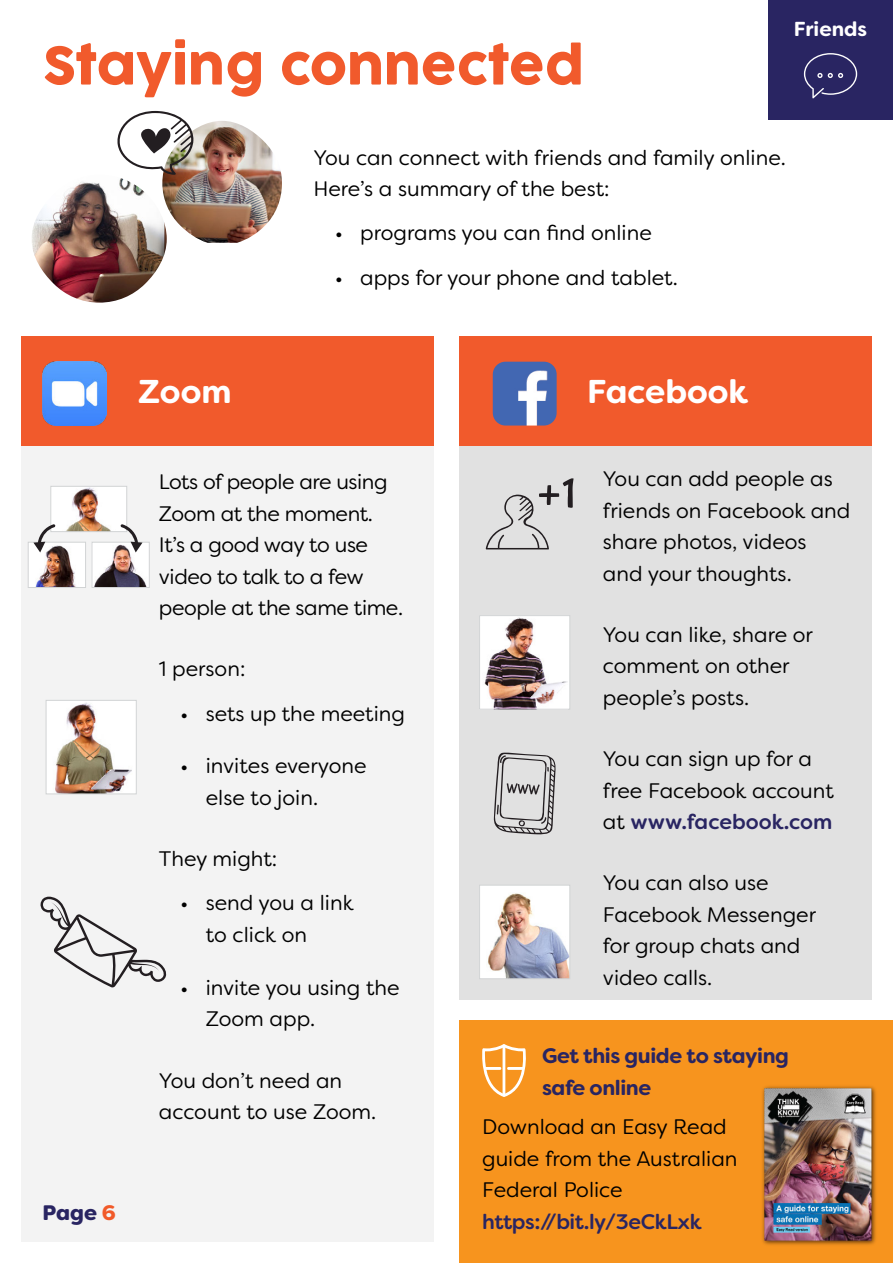
<style>
.page{position:relative;width:893px;height:1263px;background:#fff}
.page>*{position:absolute;margin:0;border:0;box-sizing:border-box;transform-origin:0 0}
.Heading_2{font:51px "Cocogoose Pro";color:#f15a2c}
.Heading_3_white{font:700 33px "Filson Soft";color:#fff}
.t1{font:21px/31.5px "Filson Soft";color:#000}
.t2{font:21px/31.5px "Filson Soft";letter-spacing:-.02em;color:#000}
.t3{font:700 21px/31.5px "Filson Soft";letter-spacing:-.02em;color:#292562}
.t4{font:900 21px "Filson Soft";color:#292562}
.t5{font:700 20.25px "Filson Soft";color:#fff}
.s1{color:#f15a29}
.s2{font-weight:500;color:#292562}
</style>
<div class="page">
<div style="left:21px;top:446px;width:413px;height:796px;background:#f3f3f3"></div>
<div style="left:459px;top:446px;width:413px;height:553px;background:#e1e1e1"></div>
<div style="left:459px;top:1020px;width:434px;height:243px;background:#f7941e"></div>
<div style="left:21px;top:336px;width:413px;height:110px;background:#f15a2c"></div>
<div style="left:459px;top:336px;width:413px;height:110px;background:#f15a2c"></div>
<img style="left:167px;top:121px;width:115px;height:122px">
<img style="left:32px;top:175px;width:135px;height:128px">
<svg style="left:117px;top:111px;width:77px;height:64px"></svg>
<img style="left:52px;top:488px;width:73px;height:42px">
<div style="left:50px;top:486px;width:77px;height:46px;border:1px solid #d1d3d4"></div>
<img style="left:30px;top:544px;width:54px;height:42px">
<div style="left:28px;top:542px;width:58px;height:46px;border:1px solid #d1d3d4"></div>
<img style="left:94px;top:544px;width:54px;height:42px">
<div style="left:92px;top:542px;width:58px;height:46px;border:1px solid #d1d3d4"></div>
<svg style="left:120px;top:524px;width:22px;height:28px"></svg>
<svg style="left:33px;top:524px;width:22px;height:28px"></svg>
<img style="left:48px;top:702px;width:87px;height:90px">
<div style="left:46px;top:700px;width:91px;height:94px;border:1px solid #d1d3d4"></div>
<img style="left:481px;top:617px;width:87px;height:91px">
<div style="left:479px;top:615px;width:91px;height:95px;border:1px solid #d1d3d4"></div>
<div style="left:480px;top:885px;width:90px;height:94px;background:#fff"></div>
<img style="left:488px;top:893px;width:80px;height:84px">
<div style="left:479px;top:885px;width:91px;height:94px;border:1px solid #d1d3d4"></div>
<svg style="left:493px;top:752px;width:63px;height:83px"></svg>
<svg style="left:40px;top:897px;width:127px;height:90px"></svg>
<svg style="left:486px;top:478px;width:88px;height:72px"></svg>
<div style="left:768px;top:0;width:125px;height:119px;background:#292562"></div>
<svg style="left:804px;top:53px;width:53px;height:45px"></svg>
<svg style="left:482px;top:1044px;width:44px;height:53px"></svg>
<img style="left:493px;top:362px;width:64px;height:64px">
<img style="left:43px;top:362px;width:63px;height:63px">
<img style="left:762px;top:1086px;width:114px;height:159px">
<h2 class="Heading_2" style="left:43px;top:34px;width:543px">Staying connected</h2>
<p class="t5" style="left:794px;top:16px;width:75px">Friends</p>
<p class="t1" style="left:313px;top:141px;width:474px">You can connect with friends and family online.<br>Here’s a summary of the best:</p>
<p class="t1" style="left:335px;top:217px;width:319px">• programs you can find online</p>
<p class="t1" style="left:335px;top:261px;width:345px">• apps for your phone and tablet.</p>
<p class="Heading_3_white" style="left:138px;top:371px;width:95px">Zoom</p>
<p class="Heading_3_white" style="left:587px;top:371px;width:163px">Facebook</p>
<p class="t4" style="left:43px;top:1199px;width:75px">Page <span class="s1">6</span></p>
<p class="t2" style="left:159px;top:466px;width:246px">Lots of people are using<br>Zoom at the moment.<br>It’s a good way to use video to talk to a few people at the same time.</p>
<p class="t1" style="left:159px;top:653px;width:88px">1 person:</p>
<p class="t1" style="left:180px;top:697px;width:226px">• sets up the meeting</p>
<p class="t1" style="left:206px;top:750px;width:162px;text-indent:-26px">• invites everyone else to join.</p>
<p class="t1" style="left:159px;top:843px;width:120px">They might:</p>
<p class="t1" style="left:206px;top:887px;width:149px;text-indent:-26px">• send you a link to click on</p>
<p class="t1" style="left:206px;top:971px;width:195px;text-indent:-26px">• invite you using the<br>Zoom app.</p>
<p class="t1" style="left:159px;top:1064px;width:219px">You don’t need an account to use Zoom.</p>
<p class="t1" style="left:603px;top:463px;width:249px">You can add people as friends on Facebook and share photos, videos and your thoughts.</p>
<p class="t1" style="left:603px;top:619px;width:212px">You can like, share or comment on other people’s posts.</p>
<p class="t1" style="left:603px;top:743px;width:232px">You can sign up for a free Facebook account at <span class="s2">www.facebook.com</span></p>
<p class="t1" style="left:603px;top:867px;width:215px">You can also use<br>Facebook Messenger for group chats and video calls.</p>
<p class="t3" style="left:542px;top:1040px;width:248px">Get this guide to staying safe online</p>
<p class="t1" style="left:482px;top:1111px;width:257px">Download an Easy Read guide from the Australian<br>Federal Police <span class="s2">https://bit.ly/3eCkLxk</span></p>
</div>
